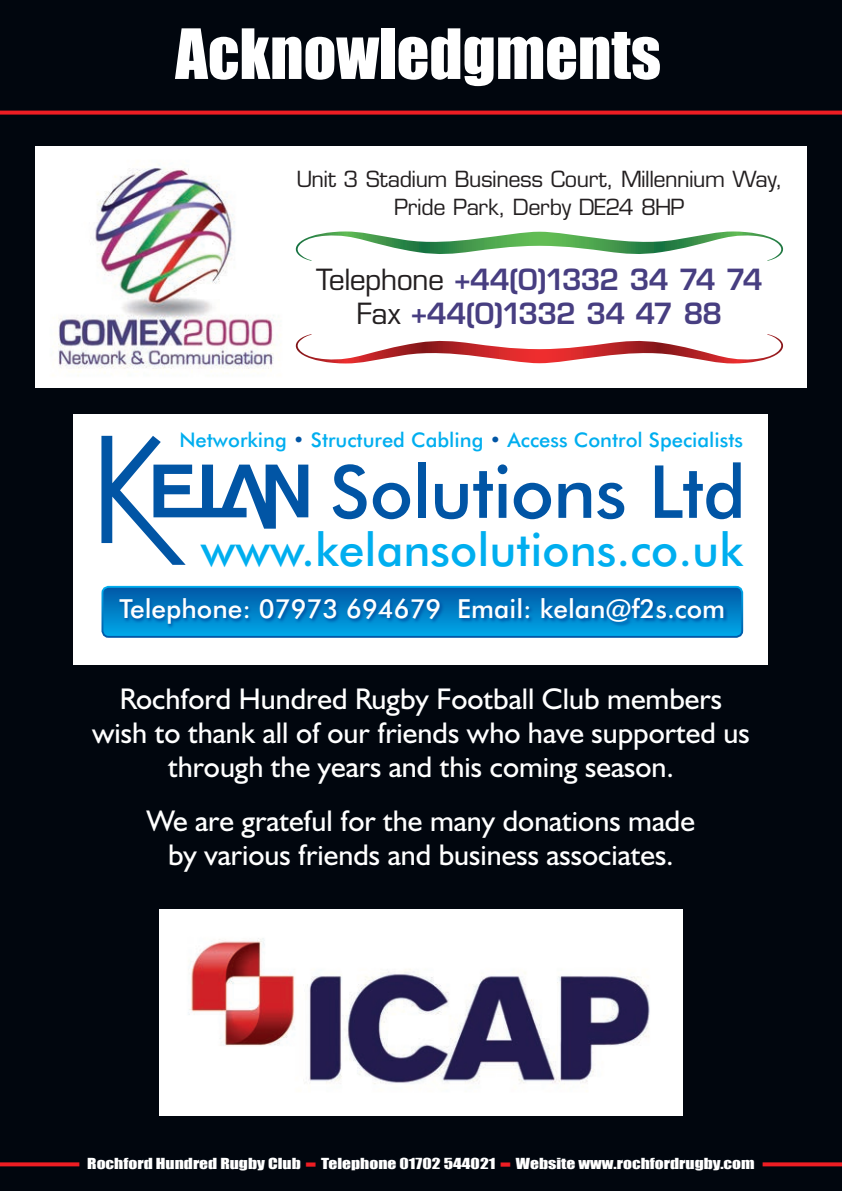
<style>
.page{position:relative;width:842px;height:1191px;background:#01060e}
.page>*{position:absolute;margin:0;border:0;box-sizing:border-box;transform-origin:0 0}
.t1{font:500 73.2px "Futura BT";letter-spacing:-.015em;color:#0155a5}
.t2{font:64px "Impact";color:#fff}
.t3{font:300 60px "Souvenir IT Cby BT";color:#fff}
.t4{font:500 46px "Futura BT";color:#00aeef}
.t5{font:30px/34px "Humanist 521 BT";color:#fff;text-align:center}
.t6{font:600 28.4px/34.6px "Eurostile";letter-spacing:-.045em;color:#473e81;text-align:center}
.t7{font:500 26.2px "Futura BT";color:#fff}
.t8{font:21.6px/28px "Eurostile";letter-spacing:-.025em;color:#231f20;text-align:center}
.t9{font:500 20.2px "Futura BT";color:#00aeef}
.t10{font:14px "Impact";color:#fff;scale:1.25 1}
.s1{font-weight:400;color:#231f20}
.s2{color:#0155a5}
.s3{font-size:29.4px;color:#ee1d23}
</style>
<div class="page">
<svg style="left:0;top:111px;width:841px;height:4px;background:#d51a20"></svg>
<svg style="left:0;top:1162px;width:79px;height:4px"></svg>
<svg style="left:763px;top:1162px;width:78px;height:4px"></svg>
<img style="left:159px;top:910px;width:524px;height:205px">
<div style="left:74px;top:414px;width:694px;height:250px;background:#fff"></div>
<svg style="left:101px;top:436px;width:207px;height:129px"></svg>
<svg style="left:104px;top:589px;width:636px;height:46px;background:#007dc5"></svg>
<div style="left:101px;top:586px;width:642px;height:52px;border:2px solid #fff;border-radius:6px"></div>
<svg style="left:119px;top:597px;width:609px;height:32px;background:#0079c1"></svg>
<div style="left:35px;top:146px;width:772px;height:241px;background:#fff"></div>
<img style="left:53px;top:168px;width:222px;height:208px">
<svg style="left:295px;top:231px;width:489px;height:30px"></svg>
<svg style="left:295px;top:334px;width:489px;height:29px"></svg>
<hr style="left:841px;top:0;width:1px;height:1191px;background:#fff">
<h2 class="t2" style="left:175px;top:14px;width:487px">Acknowledgments</h2>
<h3 class="t3" style="left:90px;top:18px;width:664px">CHAIRMAN’S MESSAGE</h3>
<p class="t8" style="left:296px;top:165px;width:488px">Unit 3 Stadium Business Court, Millennium Way,<br>Pride Park, Derby DE24 8HP</p>
<p class="t6" style="left:316px;top:262px;width:448px"><span class="s1">Telephone</span> +44(0)1332 34 74 74<br><span class="s1">Fax</span> +44(0)1332 34 47 88</p>
<p class="t9" style="left:179px;top:428px;width:565px">Networking <span class="s2">•</span> Structured Cabling <span class="s2">•</span> Access Control Specialists</p>
<h1 class="t1" style="left:330px;top:447px;width:418px">Solutions Ltd</h1>
<h3 class="t4" style="left:201px;top:521px;width:544px">www.kelansolutions.co.uk</h3>
<p class="t7" style="left:119px;top:593px;width:607px">Telephone: 07973 694679 Email: kelan@f2s.com</p>
<p class="t5" style="left:92px;top:681px;width:659px">Rochford Hundred Rugby Football Club members wish to thank all of our friends who have supported us through the years and this coming season.</p>
<p class="t5" style="left:147px;top:803px;width:550px">We are grateful for the many donations made by various friends and business associates.</p>
<p class="t10" style="left:87px;top:1154px;width:535px">Rochford Hundred Rugby Club <span class="s3">-</span> Telephone 01702 544021 <span class="s3">-</span> Website www.rochfordrugby.com</p>
</div>
